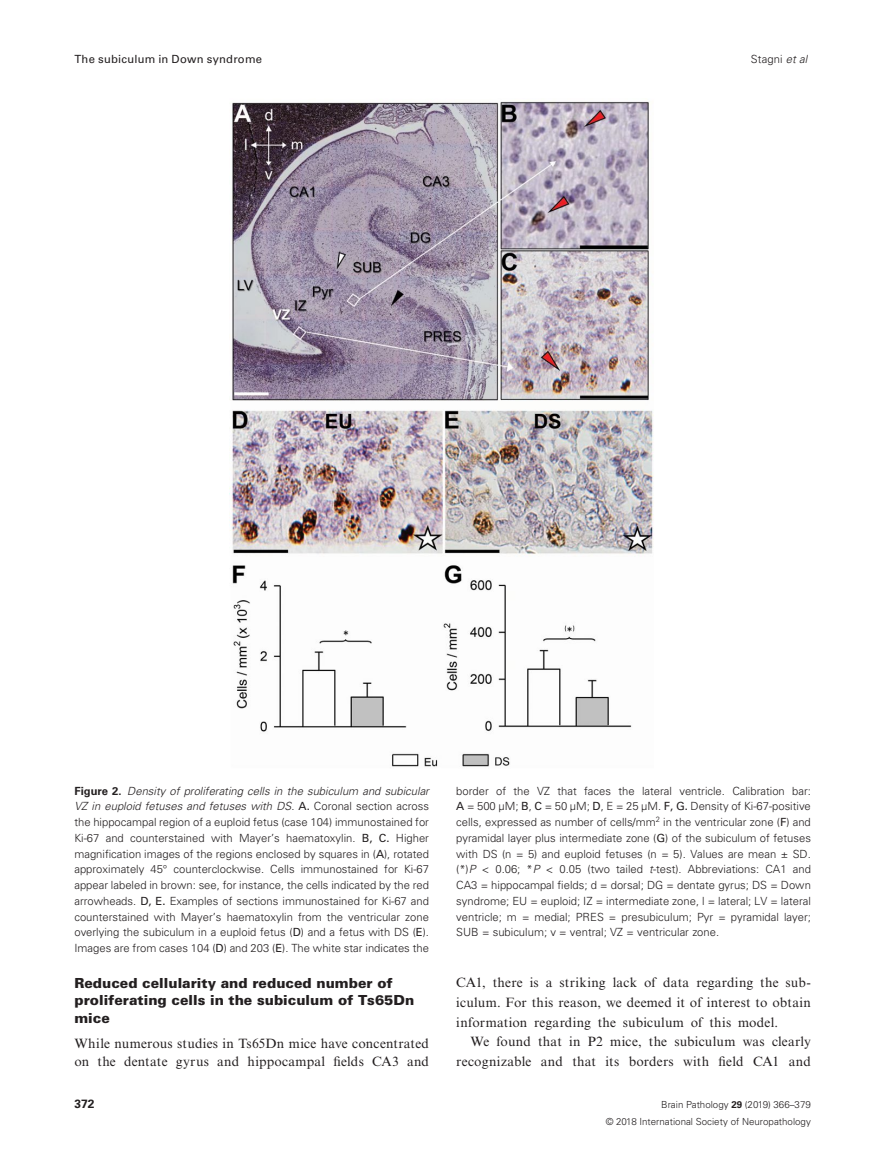
<style>
.page{position:relative;width:893px;height:1174px;background:#fff}
.page>*{position:absolute;margin:0;border:0;box-sizing:border-box;transform-origin:0 0}
.t1{font:900 13.8px/17.5px "Univers LT Std";color:#231f20}
.t2{font:13.5px/19.6px "Times New Roman MT Std";letter-spacing:.015em;color:#231f20}
.t3{font:700 12px "Univers LT Std";color:#231f20}
.t4{font:300 11.25px/15.8px "Univers LT Std";color:#231f20;text-align:justify}
.t5{font:11.25px "Univers LT Std";letter-spacing:.02em;color:#231f20}
.t6{font:300 9.75px/16.5px "Univers LT Std";color:#231f20;text-align:right}
.s1{font-style:italic}
.s2{font-weight:700}
.s3{font-weight:400}
.s4{color:#fff}
</style>
<div class="page">
<img style="left:230px;top:101px;width:424px;height:666px">
<p class="t5" style="left:74px;top:52px;width:189px">The subiculum in Down syndrome</p>
<p class="t4" style="left:751px;top:51px;width:58px">Stagni <span class="s1">et al</span></p>
<p class="t4" style="left:74px;top:782px;width:356px"><span class="s2">Figure 2.</span> <span class="s1">Density of proliferating cells in the subiculum and subicular VZ in euploid fetuses and fetuses with DS</span>. <span class="s3">A.</span> Coronal section across the hippocampal region of a euploid fetus (case 104) immunostained for Ki-67 and counterstained with Mayer’s haematoxylin. <span class="s3">B, C.</span> Higher magnification images of the regions enclosed by squares in (<span class="s3">A</span>), rotated approximately 45° counterclockwise. Cells immunostained for Ki-67 appear labeled in brown: see, for instance, the cells indicated by the red arrowheads. <span class="s3">D, E.</span> Examples of sections immunostained for Ki-67 and counterstained with Mayer’s haematoxylin from the ventricular zone overlying the subiculum in a euploid fetus (<span class="s3">D</span>) and a fetus with DS (<span class="s3">E</span>).<br>Images are from cases 104 (<span class="s3">D</span>) and 203 (<span class="s3">E</span>). The white star indicates the</p>
<p class="t4" style="left:456px;top:782px;width:356px">border of the VZ that faces the lateral ventricle. Calibration bar:<br><span class="s3">A</span> = 500 µM; <span class="s3">B</span>, <span class="s3">C</span> = 50 µM; <span class="s3">D</span>, E = 25 µM. <span class="s3">F, G.</span> Density of Ki-67-positive cells, expressed as number of cells/mm<sup>2</sup> in the ventricular zone (<span class="s3">F</span>) and pyramidal layer plus intermediate zone (<span class="s3">G</span>) of the subiculum of fetuses with DS (n = 5) and euploid fetuses (n = 5). Values are mean ± SD. (*)<span class="s1">P</span> &lt; 0.06; *<span class="s1">P</span> &lt; 0.05 (two tailed <span class="s1">t</span>-test). Abbreviations: CA1 and CA3 = hippocampal fields; d = dorsal; DG = dentate gyrus; DS = Down syndrome; EU = euploid; IZ = intermediate zone, l = lateral; LV = lateral ventricle; m = medial; PRES = presubiculum; Pyr = pyramidal layer; SUB = subiculum; v = ventral; VZ = ventricular zone. <span class="s4">[Colour figure can</span></p>
<p class="t1" style="left:74px;top:973px;width:341px">Reduced cellularity and reduced number of proliferating cells in the subiculum of Ts65Dn mice</p>
<p class="t2" style="left:74px;top:1035px;width:356px;line-height:17.5px">While numerous studies in Ts65Dn mice have concentrated on the dentate gyrus and hippocampal fields CA3 and</p>
<p class="t3" style="left:74px;top:1096px;width:22px">372</p>
<p class="t2" style="left:456px;top:973px;width:356px;text-align:justify">CA1, there is a striking lack of data regarding the sub&shy;iculum. For this reason, we deemed it of interest to obtain information regarding the subiculum of this model.</p>
<p class="t2" style="left:456px;top:1032px;width:356px;text-align:right">We found that in P2 mice, the subiculum was clearly recognizable and that its borders with field CA1 and</p>
<p class="t6" style="left:606px;top:1096px;width:207px">Brain Pathology <span class="s2">29</span> (2019) 366–379<br>© 2018 International Society of Neuropathology</p>
</div>
